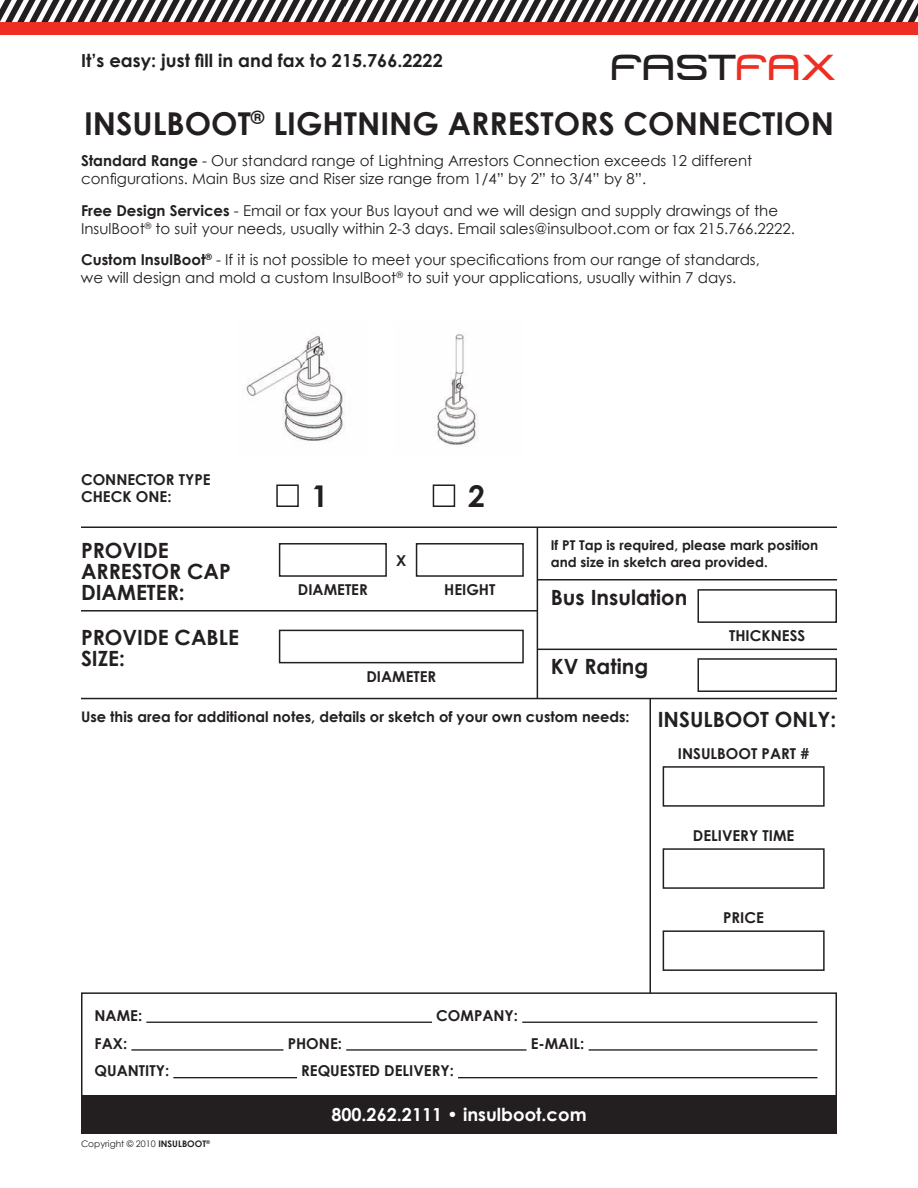
<style>
.page{position:relative;width:918px;height:1188px;background:#fff}
.page>*{position:absolute;margin:0;border:0;box-sizing:border-box;transform-origin:0 0}
.t1{font:36px "Metro DF";color:#231f20}
.t2{font:700 31.5px "Century Gothic";color:#231f20}
.t3{font:700 30px "Century Gothic";color:#231f20}
.t4{font:700 21px/21px "Century Gothic";color:#231f20}
.t5{font:700 18px "Century Gothic";color:#231f20}
.t6{font:700 18px "Century Gothic";color:#fff}
.t7{font:15px/18px "Century Gothic";color:#231f20}
.t8{font:700 15px/16.5px "Century Gothic";color:#231f20}
.t9{font:700 14.7px "Century Gothic";color:#231f20}
.t10{font:700 13.5px/16.5px "Century Gothic";color:#231f20}
.t11{font:9px "Century Gothic";color:#231f20}
.s1{color:#ee2e22}
.s2{font-weight:700}
</style>
<div class="page">
<svg style="left:0;top:0;width:918px;height:22px"></svg>
<div style="left:0;top:22px;width:918px;height:13px;background:#ee2e22"></div>
<div style="left:81px;top:992px;width:756px;height:142px;border:2px solid #231f20"></div>
<div style="left:81px;top:1095px;width:756px;height:39px;background:#231f20"></div>
<hr style="left:146px;top:1022px;width:286px;height:1px;background:#231f20">
<hr style="left:522px;top:1022px;width:295px;height:1px;background:#231f20">
<hr style="left:131px;top:1049px;width:152px;height:2px;background:#231f20">
<hr style="left:346px;top:1049px;width:181px;height:2px;background:#231f20">
<hr style="left:589px;top:1049px;width:228px;height:2px;background:#231f20">
<hr style="left:173px;top:1077px;width:124px;height:1px;background:#231f20">
<hr style="left:458px;top:1077px;width:360px;height:1px;background:#231f20">
<div style="left:279px;top:543px;width:108px;height:34px;border:2px solid #231f20"></div>
<div style="left:416px;top:543px;width:108px;height:34px;border:2px solid #231f20"></div>
<div style="left:279px;top:630px;width:245px;height:33px;border:2px solid #231f20"></div>
<div style="left:698px;top:589px;width:139px;height:34px;border:2px solid #231f20"></div>
<div style="left:698px;top:658px;width:139px;height:34px;border:2px solid #231f20"></div>
<div style="left:663px;top:766px;width:162px;height:41px;border:2px solid #231f20"></div>
<div style="left:663px;top:848px;width:162px;height:41px;border:2px solid #231f20"></div>
<div style="left:663px;top:930px;width:162px;height:41px;border:2px solid #231f20"></div>
<hr style="left:81px;top:610px;width:456px;height:2px;background:#231f20">
<hr style="left:81px;top:698px;width:756px;height:1px;background:#231f20">
<hr style="left:81px;top:526px;width:756px;height:2px;background:#231f20">
<hr style="left:537px;top:527px;width:1px;height:171px;background:#231f20">
<hr style="left:537px;top:579px;width:300px;height:1px;background:#231f20">
<hr style="left:537px;top:649px;width:300px;height:1px;background:#231f20">
<hr style="left:650px;top:699px;width:1px;height:294px;background:#231f20">
<img style="left:243px;top:335px;width:102px;height:106px">
<div style="left:276px;top:484px;width:23px;height:23px;border:2px solid #231f20"></div>
<div style="left:433px;top:484px;width:22px;height:23px;border:2px solid #231f20"></div>
<img style="left:437px;top:334px;width:41px;height:113px">
<p class="t5" style="left:81px;top:50px;width:363px">It’s easy: just fill in and fax to 215.766.2222</p>
<h1 class="t1" style="left:612px;top:48px;width:227px">FAST<span class="s1">FAX</span></h1>
<h2 class="t2" style="left:84px;top:103px;width:752px">INSULBOOT<sup>®</sup> LIGHTNING ARRESTORS CONNECTION</h2>
<p class="t7" style="left:81px;top:151px;width:673px"><span class="s2">Standard Range</span> - Our standard range of Lightning Arrestors Connection exceeds 12 different configurations. Main Bus size and Riser size range from 1/4” by 2” to 3/4” by 8”.</p>
<p class="t7" style="left:81px;top:201px;width:715px"><span class="s2">Free Design Services</span> - Email or fax your Bus layout and we will design and supply drawings of the<br>InsulBoot<sup>®</sup> to suit your needs, usually within 2-3 days. Email sales@insulboot.com or fax 215.766.2222.</p>
<p class="t7" style="left:81px;top:250px;width:680px"><span class="s2">Custom InsulBoot</span><sup>®</sup> - If it is not possible to meet your specifications from our range of standards, we will design and mold a custom InsulBoot<sup>®</sup> to suit your applications, usually within 7 days.</p>
<p class="t8" style="left:81px;top:471px;width:131px">CONNECTOR TYPE<br>CHECK ONE:</p>
<h3 class="t3" style="left:311px;top:477px;width:18px">1</h3>
<h3 class="t3" style="left:468px;top:477px;width:18px">2</h3>
<p class="t10" style="left:551px;top:537px;width:269px">If PT Tap is required, please mark position and size in sketch area provided.</p>
<h3 class="t4" style="left:551px;top:586px;width:138px">Bus Insulation</h3>
<p class="t8" style="left:729px;top:627px;width:78px">THICKNESS</p>
<h3 class="t4" style="left:551px;top:655px;width:99px">KV Rating</h3>
<p class="t9" style="left:81px;top:707px;width:550px">Use this area for additional notes, details or sketch of your own custom needs:</p>
<h3 class="t4" style="left:658px;top:708px;width:180px">INSULBOOT ONLY:</h3>
<p class="t8" style="left:678px;top:745px;width:133px">INSULBOOT PART #</p>
<h3 class="t4" style="left:81px;top:540px;width:151px">PROVIDE<br>ARRESTOR CAP<br>DIAMETER:</h3>
<p class="t8" style="left:396px;top:551px;width:12px">X</p>
<p class="t8" style="left:298px;top:581px;width:71px">DIAMETER</p>
<p class="t8" style="left:444px;top:581px;width:53px">HEIGHT</p>
<h3 class="t4" style="left:81px;top:626px;width:159px">PROVIDE CABLE<br>SIZE:</h3>
<p class="t8" style="left:366px;top:668px;width:71px">DIAMETER</p>
<p class="t8" style="left:693px;top:827px;width:103px">DELIVERY TIME</p>
<p class="t8" style="left:94px;top:1007px;width:49px">NAME:</p>
<p class="t8" style="left:436px;top:1007px;width:83px">COMPANY:</p>
<p class="t8" style="left:94px;top:1035px;width:34px">FAX:</p>
<p class="t8" style="left:288px;top:1035px;width:56px">PHONE:</p>
<p class="t8" style="left:531px;top:1035px;width:55px">E-MAIL:</p>
<p class="t8" style="left:95px;top:1062px;width:76px">QUANTITY:</p>
<p class="t8" style="left:301px;top:1062px;width:154px">REQUESTED DELIVERY:</p>
<p class="t11" style="left:81px;top:1138px;width:131px">Copyright © 2010 <span class="s2">INSULBOOT</span><sup>®</sup></p>
<p class="t6" style="left:331px;top:1103px;width:257px">800.262.2111 • insulboot.com</p>
<p class="t8" style="left:723px;top:909px;width:42px">PRICE</p>
</div>
